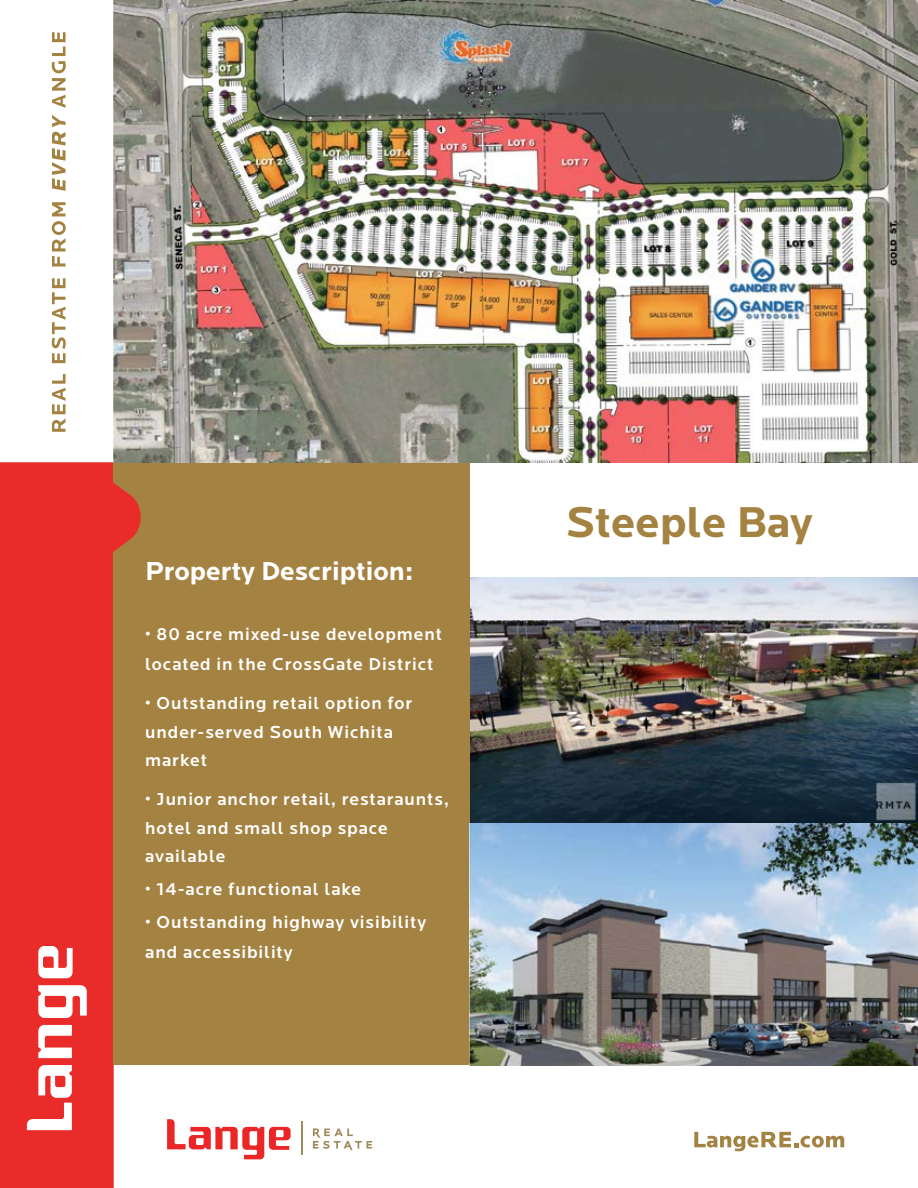
<style>
.page{position:relative;width:918px;height:1188px;background:#fff}
.page>*{position:absolute;margin:0;border:0;box-sizing:border-box;transform-origin:0 0}
.t1{font:700 44.85px "Locator";color:#a48242}
.t2{font:700 27px "Locator";color:#fff}
.t3{font:500 18px/28.5px "Locator";letter-spacing:.05em;color:#fff}
</style>
<div class="page">
<div style="left:0;top:462px;width:114px;height:726px;background:#e92c2a"></div>
<svg style="left:27px;top:946px;width:60px;height:184px"></svg>
<div style="left:114px;top:381px;width:356px;height:684px;background:#a48242"></div>
<svg style="left:113px;top:476px;width:28px;height:83px"></svg>
<svg style="left:52px;top:32px;width:14px;height:400px"></svg>
<hr style="left:301px;top:1122px;width:2px;height:33px;background:#9e8c5c">
<svg style="left:167px;top:1119px;width:124px;height:40px"></svg>
<svg style="left:313px;top:1128px;width:59px;height:22px"></svg>
<img style="left:470px;top:577px;width:448px;height:489px">
<svg style="left:694px;top:1132px;width:150px;height:19px"></svg>
<img style="left:114px;top:0;width:804px;height:462px">
<h2 class="t2" style="left:145px;top:555px;width:270px">Property Description:</h2>
<p class="t3" style="left:145px;top:620px;width:298px;line-height:30px">• 80 acre mixed-use development located in the CrossGate District</p>
<p class="t3" style="left:145px;top:689px;width:269px">• Outstanding retail option for under-served South Wichita market</p>
<p class="t3" style="left:145px;top:785px;width:305px">• Junior anchor retail, restaraunts, hotel and small shop space available</p>
<p class="t3" style="left:145px;top:875px;width:217px">• 14-acre functional lake</p>
<p class="t3" style="left:145px;top:907px;width:282px;line-height:30px">• Outstanding highway visibility and accessibility</p>
<h1 class="t1" style="left:565px;top:496px;width:249px">Steeple Bay</h1>
</div>
